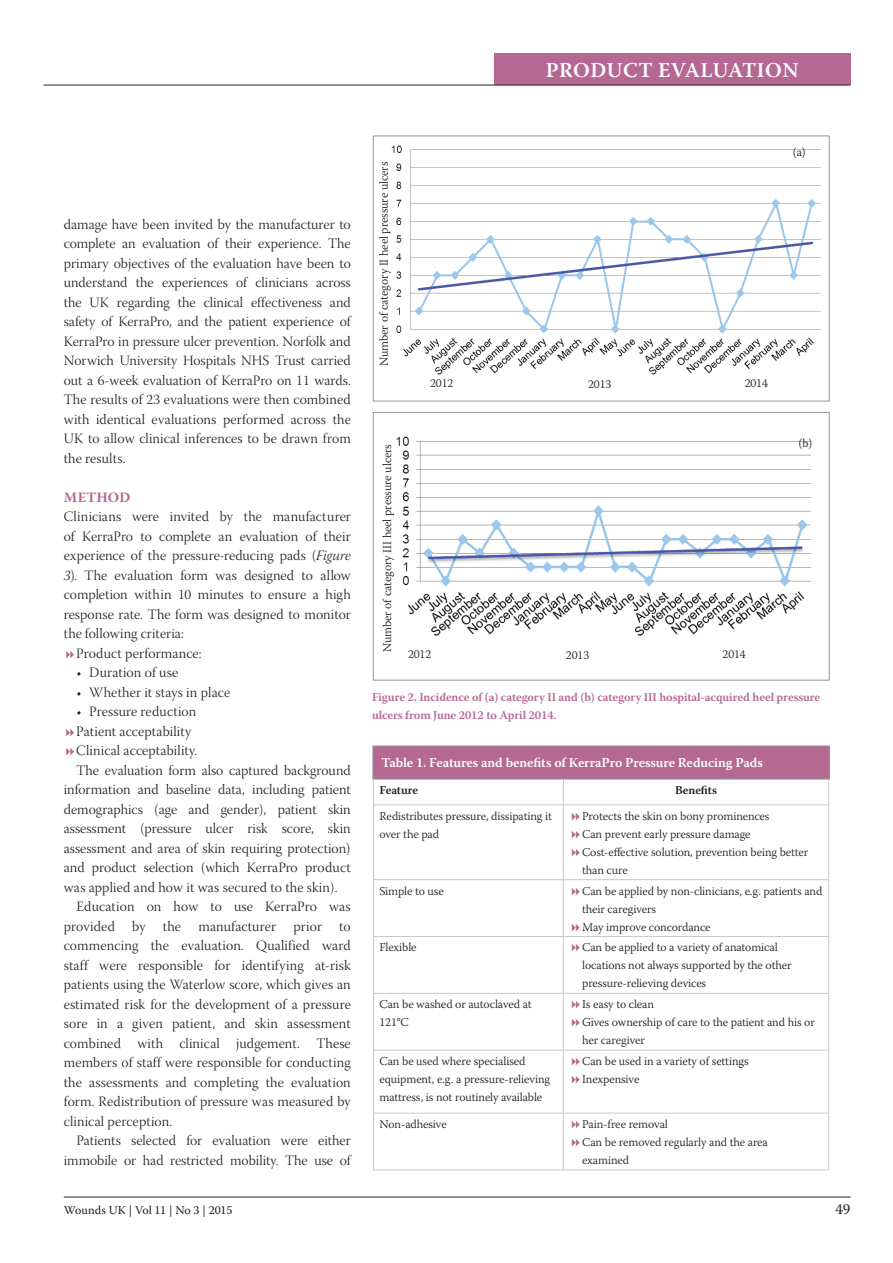
<style>
.page{position:relative;width:893px;height:1263px;background:#fff}
.page>*{position:absolute;margin:0;border:0;box-sizing:border-box;transform-origin:0 0}
.t1{font:600 21px "Warnock Pro";letter-spacing:.02em;color:#fff}
.t2{font:15px "Warnock Pro";color:#231f20}
.t3{font:14.25px/19.5px "Warnock Pro Light Subh";letter-spacing:.01em;color:#231f20;text-align:justify}
.t4{font:700 14.25px "Warnock Pro";letter-spacing:.005em;color:#b56891}
.t5{font:600 13.5px "Warnock Pro";letter-spacing:-.01em;color:#fff}
.t6{font:300 12px/18px "Warnock Pro";letter-spacing:-.01em;color:#231f20}
.t7{font:600 12px/18px "Warnock Pro";letter-spacing:-.01em;color:#b56891}
.t8{font:12px "Warnock Pro";letter-spacing:-.005em;color:#231f20}
.t9{font:600 12px "Warnock Pro";letter-spacing:-.01em;color:#231f20}
.s1{font-family:"Warnock Pro Light It Subh"}
.s2{font-family:"Myriad Pro";font-weight:400}
</style>
<div class="page">
<hr style="left:64px;top:1196px;width:786px;height:1px;background:#231f20">
<div style="left:494px;top:54px;width:356px;height:31px;background:#b56891"></div>
<hr style="left:44px;top:85px;width:806px;height:1px;background:#231f20">
<div style="left:373px;top:136px;width:457px;height:265px;border:1px solid #939598"></div>
<img style="left:391px;top:145px;width:430px;height:230px">
<div style="left:373px;top:412px;width:457px;height:268px;border:1px solid #939598"></div>
<img style="left:396px;top:436px;width:415px;height:200px">
<hr style="left:373px;top:779px;width:190px;height:1px;background:#c7c8ca">
<svg style="left:373px;top:779px;width:1px;height:26px"></svg>
<hr style="left:563px;top:779px;width:266px;height:1px;background:#c7c8ca">
<svg style="left:563px;top:779px;width:1px;height:26px"></svg>
<svg style="left:828px;top:779px;width:1px;height:26px"></svg>
<hr style="left:373px;top:805px;width:190px;height:1px;background:#c7c8ca">
<hr style="left:373px;top:805px;width:1px;height:74px;background:#c7c8ca">
<hr style="left:563px;top:805px;width:266px;height:1px;background:#c7c8ca">
<hr style="left:563px;top:805px;width:1px;height:74px;background:#c7c8ca">
<hr style="left:828px;top:805px;width:1px;height:74px;background:#c7c8ca">
<hr style="left:373px;top:879px;width:190px;height:1px;background:#c7c8ca">
<hr style="left:373px;top:880px;width:1px;height:56px;background:#c7c8ca">
<hr style="left:563px;top:879px;width:266px;height:1px;background:#c7c8ca">
<hr style="left:563px;top:880px;width:1px;height:56px;background:#c7c8ca">
<hr style="left:828px;top:880px;width:1px;height:56px;background:#c7c8ca">
<hr style="left:373px;top:936px;width:190px;height:1px;background:#c7c8ca">
<hr style="left:373px;top:937px;width:1px;height:56px;background:#c7c8ca">
<hr style="left:563px;top:936px;width:266px;height:1px;background:#c7c8ca">
<hr style="left:563px;top:937px;width:1px;height:56px;background:#c7c8ca">
<hr style="left:828px;top:937px;width:1px;height:56px;background:#c7c8ca">
<hr style="left:373px;top:993px;width:190px;height:1px;background:#c7c8ca">
<hr style="left:373px;top:993px;width:1px;height:57px;background:#c7c8ca">
<hr style="left:563px;top:993px;width:266px;height:1px;background:#c7c8ca">
<hr style="left:563px;top:993px;width:1px;height:57px;background:#c7c8ca">
<hr style="left:828px;top:993px;width:1px;height:57px;background:#c7c8ca">
<hr style="left:373px;top:1050px;width:190px;height:1px;background:#c7c8ca">
<hr style="left:373px;top:1050px;width:1px;height:63px;background:#c7c8ca">
<hr style="left:563px;top:1050px;width:266px;height:1px;background:#c7c8ca">
<hr style="left:563px;top:1050px;width:1px;height:63px;background:#c7c8ca">
<hr style="left:828px;top:1050px;width:1px;height:63px;background:#c7c8ca">
<hr style="left:373px;top:1113px;width:190px;height:1px;background:#c7c8ca">
<hr style="left:373px;top:1113px;width:1px;height:57px;background:#c7c8ca">
<hr style="left:563px;top:1113px;width:266px;height:1px;background:#c7c8ca">
<hr style="left:563px;top:1113px;width:1px;height:57px;background:#c7c8ca">
<hr style="left:828px;top:1113px;width:1px;height:57px;background:#c7c8ca">
<hr style="left:373px;top:1170px;width:190px;height:1px;background:#c7c8ca">
<hr style="left:563px;top:1170px;width:266px;height:1px;background:#c7c8ca">
<div style="left:373px;top:746px;width:456px;height:33px;background:#b56891"></div>
<div style="left:373px;top:746px;width:456px;height:33px;border:1px solid #939598"></div>
<h1 class="t1" style="left:546px;top:58px;width:254px">PRODUCT EVALUATION</h1>
<p class="t3" style="left:64px;top:216px;width:289px">damage have been invited by the manufacturer to complete an evaluation of their experience. The primary objectives of the evaluation have been to understand the experiences of clinicians across the UK regarding the clinical effectiveness and safety of KerraPro, and the patient experience of KerraPro in pressure ulcer prevention. Norfolk and Norwich University Hospitals NHS Trust carried out a 6-week evaluation of KerraPro on 11 wards.<br>The results of 23 evaluations were then combined with identical evaluations performed across the UK to allow clinical inferences to be drawn from the results.</p>
<p class="t4" style="left:64px;top:488px;width:68px">METHOD</p>
<p class="t3" style="left:64px;top:508px;width:289px">Clinicians were invited by the manufacturer</p>
<p class="t3" style="left:64px;top:528px;width:289px">of KerraPro to complete an evaluation of their</p>
<p class="t3" style="left:64px;top:547px;width:289px">experience of the pressure-reducing pads (<span class="s1">Figure</span></p>
<p class="t3" style="left:64px;top:567px;width:288px"><span class="s1">3</span>). The evaluation form was designed to allow</p>
<p class="t3" style="left:64px;top:586px;width:289px">completion within 10 minutes to ensure a high</p>
<p class="t3" style="left:64px;top:606px;width:289px">response rate. The form was designed to monitor</p>
<p class="t3" style="left:64px;top:625px;width:122px">the following criteria:</p>
<p class="t3" style="left:76px;top:645px;width:127px">Product performance:</p>
<p class="t3" style="left:77px;top:665px;width:103px">• Duration of use</p>
<p class="t3" style="left:77px;top:684px;width:155px">• Whether it stays in place</p>
<p class="t3" style="left:77px;top:703px;width:121px">• Pressure reduction</p>
<p class="t3" style="left:76px;top:723px;width:116px">Patient acceptability</p>
<p class="t3" style="left:76px;top:743px;width:123px">Clinical acceptability.</p>
<p class="t3" style="left:77px;top:762px;width:276px">The evaluation form also captured background</p>
<p class="t3" style="left:64px;top:782px;width:289px">information and baseline data, including patient</p>
<p class="t3" style="left:64px;top:801px;width:289px">demographics (age and gender), patient skin</p>
<p class="t3" style="left:64px;top:820px;width:288px">assessment (pressure ulcer risk score, skin</p>
<p class="t3" style="left:64px;top:840px;width:288px">assessment and area of skin requiring protection)</p>
<p class="t3" style="left:64px;top:859px;width:288px">and product selection (which KerraPro product</p>
<p class="t3" style="left:64px;top:879px;width:275px">was applied and how it was secured to the skin).</p>
<p class="t3" style="left:77px;top:898px;width:276px">Education on how to use KerraPro was</p>
<p class="t3" style="left:64px;top:918px;width:288px">provided by the manufacturer prior to</p>
<p class="t3" style="left:64px;top:937px;width:289px">commencing the evaluation. Qualified ward</p>
<p class="t3" style="left:64px;top:957px;width:288px">staff were responsible for identifying at-risk</p>
<p class="t3" style="left:64px;top:976px;width:289px">patients using the Waterlow score, which gives an</p>
<p class="t3" style="left:64px;top:996px;width:289px">estimated risk for the development of a pressure</p>
<p class="t3" style="left:64px;top:1015px;width:288px">sore in a given patient, and skin assessment</p>
<p class="t3" style="left:64px;top:1035px;width:288px">combined with clinical judgement. These</p>
<p class="t3" style="left:64px;top:1054px;width:289px">members of staff were responsible for conducting</p>
<p class="t3" style="left:64px;top:1074px;width:289px">the assessments and completing the evaluation</p>
<p class="t3" style="left:64px;top:1093px;width:289px">form. Redistribution of pressure was measured by</p>
<p class="t3" style="left:64px;top:1113px;width:110px">clinical perception.</p>
<p class="t3" style="left:77px;top:1132px;width:276px">Patients selected for evaluation were either</p>
<p class="t3" style="left:64px;top:1152px;width:288px">immobile or had restricted mobility. The use of</p>
<p class="t8" style="left:64px;top:1203px;width:170px">Wounds UK | Vol 11 | No 3 | 2015</p>
<p class="t6" style="left:375px;top:366px;width:206px;rotate:-90deg">Number of category II heel pressure ulcers</p>
<p class="t6" style="left:793px;top:143px;width:14px">(a)</p>
<p class="t6" style="left:430px;top:374px;width:25px">2012</p>
<p class="t6" style="left:588px;top:375px;width:25px">2013</p>
<p class="t6" style="left:745px;top:374px;width:25px">2014</p>
<p class="t6" style="left:378px;top:652px;width:210px;rotate:-90deg">Number of category III heel pressure ulcers</p>
<p class="t6" style="left:408px;top:645px;width:25px">2012</p>
<p class="t6" style="left:566px;top:646px;width:25px">2013</p>
<p class="t6" style="left:723px;top:645px;width:25px">2014</p>
<p class="t6" style="left:798px;top:434px;width:15px">(b)</p>
<p class="t7" style="left:372px;top:688px;width:450px">Figure 2. Incidence of (a) category II and (b) category III hospital-acquired heel pressure ulcers from June 2012 to April 2014.</p>
<p class="t5" style="left:382px;top:755px;width:383px">Table 1. Features and benefits of KerraPro Pressure Reducing Pads</p>
<p class="t9" style="left:379px;top:783px;width:40px">Feature</p>
<p class="t9" style="left:675px;top:783px;width:43px">Benefits</p>
<p class="t6" style="left:379px;top:806px;width:174px">Redistributes pressure, dissipating it over the pad</p>
<p class="t6" style="left:582px;top:806px;width:228px">Protects the skin on bony prominences<br>Can prevent early pressure damage Cost-effective solution, prevention being better than cure</p>
<p class="t6" style="left:379px;top:881px;width:66px">Simple to use</p>
<p class="t6" style="left:582px;top:881px;width:242px">Can be applied by non-clinicians, e.g. patients and their caregivers<br>May improve concordance</p>
<p class="t6" style="left:379px;top:938px;width:39px">Flexible</p>
<p class="t6" style="left:582px;top:938px;width:211px">Can be applied to a variety of anatomical locations not always supported by the other pressure-relieving devices</p>
<p class="t6" style="left:379px;top:995px;width:154px">Can be washed or autoclaved at<br>121<span class="s2">°</span>C</p>
<p class="t6" style="left:582px;top:995px;width:234px">Is easy to clean<br>Gives ownership of care to the patient and his or her caregiver</p>
<p class="t6" style="left:379px;top:1052px;width:172px">Can be used where specialised equipment, e.g. a pressure-relieving mattress, is not routinely available</p>
<p class="t6" style="left:582px;top:1052px;width:168px">Can be used in a variety of settings<br>Inexpensive</p>
<p class="t6" style="left:379px;top:1115px;width:69px">Non-adhesive</p>
<p class="t6" style="left:582px;top:1115px;width:187px">Pain-free removal<br>Can be removed regularly and the area examined</p>
<p class="t2" style="left:835px;top:1200px;width:17px">49</p>
</div>
